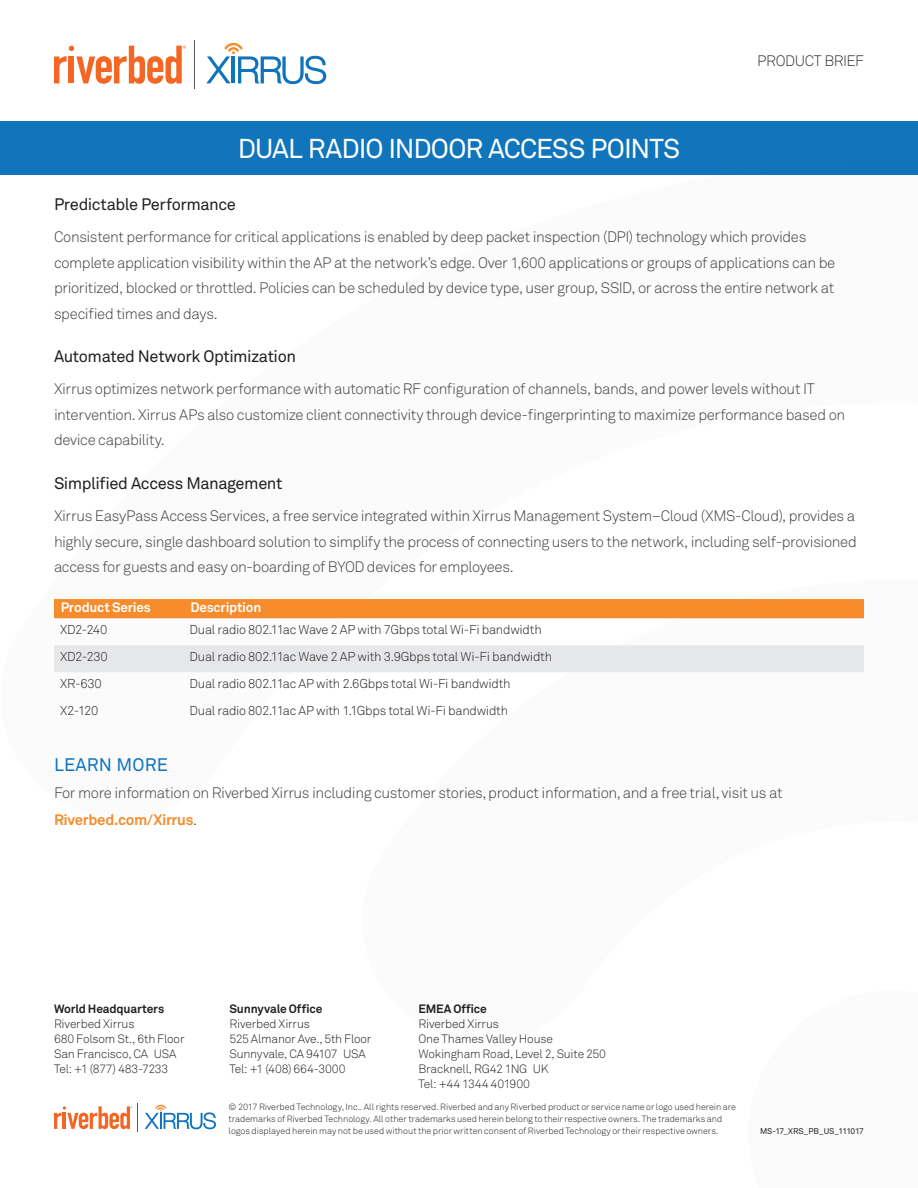
<style>
.page{position:relative;width:918px;height:1188px;background:#fff}
.page>*{position:absolute;margin:0;border:0;box-sizing:border-box;transform-origin:0 0}
.t1{font:27px "Akkurat Pro";letter-spacing:-.035em;color:#fff}
.t2{font:18px "Akkurat Pro";letter-spacing:.01em;color:#1074bc}
.t3{font:16.5px "Akkurat Pro";letter-spacing:-.025em;color:#231f20}
.t4{font:300 15px/25.5px "Akkurat Pro";letter-spacing:-.025em;color:#3e3e3f}
.t5{font:300 15px "Akkurat Pro";letter-spacing:-.025em;color:#323332}
.t6{font:700 13.5px "Akkurat Pro";letter-spacing:-.015em;color:#fff}
.t7{font:300 12.75px "Akkurat Pro";letter-spacing:-.02em;color:#231f20}
.t8{font:300 12px/15px "Akkurat Pro";letter-spacing:-.015em;color:#231f20}
.t9{font:700 12px "Akkurat Pro";letter-spacing:-.01em;color:#231f20}
.t10{font:300 9px/12px "Akkurat Pro";letter-spacing:-.005em;color:#231f20}
.t11{font:8.25px "Akkurat Pro";letter-spacing:-.03em;color:#231f20}
.s1{font-weight:700;color:#f68c2c}
</style>
<div class="page">
<div style="left:0;top:122px;width:918px;height:54px;background:#1175bc"></div>
<svg style="left:206px;top:43px;width:120px;height:41px"></svg>
<svg style="left:54px;top:46px;width:132px;height:38px"></svg>
<hr style="left:194px;top:40px;width:1px;height:49px;background:#565757">
<svg style="left:145px;top:1105px;width:71px;height:24px"></svg>
<svg style="left:54px;top:1103px;width:84px;height:29px"></svg>
<div style="left:54px;top:599px;width:810px;height:19px;background:#f68c2c"></div>
<div style="left:54px;top:645px;width:810px;height:27px;background:#e6e7e9"></div>
<h1 class="t1" style="left:238px;top:133px;width:444px">DUAL RADIO INDOOR ACCESS POINTS</h1>
<p class="t5" style="left:757px;top:52px;width:108px">PRODUCT BRIEF</p>
<p class="t3" style="left:54px;top:194px;width:184px">Predictable Performance</p>
<p class="t4" style="left:54px;top:224px;width:783px">Consistent performance for critical applications is enabled by deep packet inspection (DPI) technology which provides complete application visibility within the AP at the network’s edge. Over 1,600 applications or groups of applications can be prioritized, blocked or throttled. Policies can be scheduled by device type, user group, SSID, or across the entire network at specified times and days.</p>
<p class="t3" style="left:54px;top:347px;width:244px">Automated Network Optimization</p>
<p class="t4" style="left:54px;top:376px;width:793px">Xirrus optimizes network performance with automatic RF configuration of channels, bands, and power levels without IT intervention. Xirrus APs also customize client connectivity through device-fingerprinting to maximize performance based on device capability.</p>
<p class="t3" style="left:54px;top:473px;width:230px">Simplified Access Management</p>
<p class="t4" style="left:54px;top:503px;width:804px;text-align:justify">Xirrus EasyPass Access Services, a free service integrated within Xirrus Management System–Cloud (XMS-Cloud), provides a highly secure, single dashboard solution to simplify the process of connecting users to the network, including self-provisioned access for guests and easy on-boarding of BYOD devices for employees.</p>
<p class="t6" style="left:61px;top:599px;width:92px">Product Series</p>
<p class="t6" style="left:190px;top:599px;width:73px">Description</p>
<p class="t7" style="left:60px;top:622px;width:49px">XD2-240</p>
<p class="t7" style="left:190px;top:622px;width:354px">Dual radio 802.11ac Wave 2 AP with 7Gbps total Wi-Fi bandwidth</p>
<p class="t7" style="left:60px;top:649px;width:49px">XD2-230</p>
<p class="t7" style="left:190px;top:649px;width:364px">Dual radio 802.11ac Wave 2 AP with 3.9Gbps total Wi-Fi bandwidth</p>
<p class="t7" style="left:60px;top:676px;width:43px">XR-630</p>
<p class="t7" style="left:190px;top:676px;width:323px">Dual radio 802.11ac AP with 2.6Gbps total Wi-Fi bandwidth</p>
<p class="t7" style="left:60px;top:703px;width:40px">X2-120</p>
<p class="t7" style="left:190px;top:703px;width:320px">Dual radio 802.11ac AP with 1.1Gbps total Wi-Fi bandwidth</p>
<p class="t2" style="left:54px;top:754px;width:115px">LEARN MORE</p>
<p class="t4" style="left:54px;top:780px;width:730px;line-height:27px">For more information on Riverbed Xirrus including customer stories, product information, and a free trial, visit us at<br><span class="s1">Riverbed.com/Xirrus</span>.</p>
<p class="t9" style="left:54px;top:1001px;width:112px">World Headquarters</p>
<p class="t8" style="left:54px;top:1016px;width:132px">Riverbed Xirrus<br>680 Folsom St., 6th Floor<br>San Francisco, CA USA<br>Tel: +1 (877) 483-7233</p>
<p class="t9" style="left:230px;top:1001px;width:94px">Sunnyvale Office</p>
<p class="t8" style="left:230px;top:1016px;width:144px">Riverbed Xirrus<br>525 Almanor Ave., 5th Floor<br>Sunnyvale, CA 94107 USA<br>Tel: +1 (408) 664-3000</p>
<p class="t9" style="left:418px;top:1001px;width:70px">EMEA Office</p>
<p class="t8" style="left:418px;top:1016px;width:189px">Riverbed Xirrus<br>One Thames Valley House<br>Wokingham Road, Level 2, Suite 250<br>Bracknell, RG42 1NG UK<br>Tel: +44 1344 401900</p>
<p class="t10" style="left:229px;top:1101px;width:509px">© 2017 Riverbed Technology, Inc.. All rights reserved. Riverbed and any Riverbed product or service name or logo used herein are trademarks of Riverbed Technology. All other trademarks used herein belong to their respective owners. The trademarks and logos displayed herein may not be used without the prior written consent of Riverbed Technology or their respective owners.</p>
<p class="t11" style="left:760px;top:1126px;width:105px">MS-17_XRS_PB_US_111017</p>
</div>
